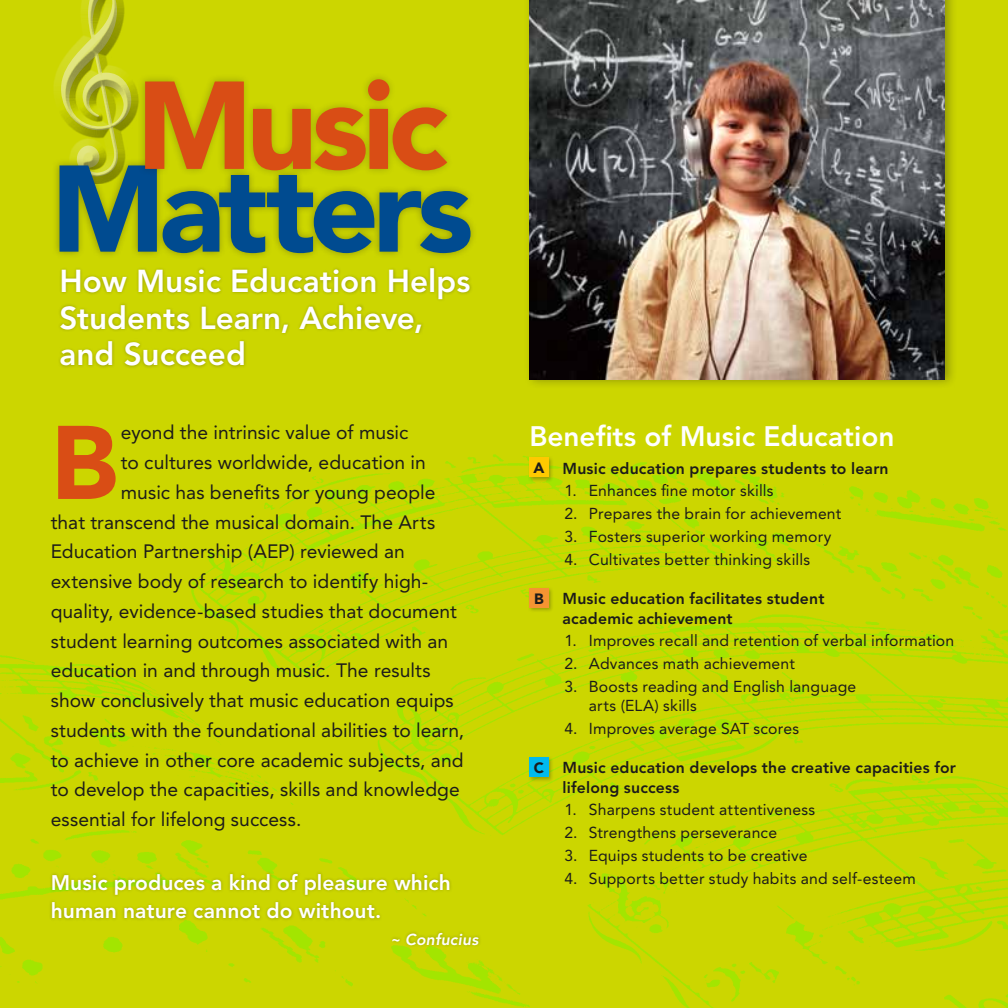
<style>
.page{position:relative;width:1008px;height:1008px;background:#ccd600}
.page>*{position:absolute;margin:0;border:0;box-sizing:border-box;transform-origin:0 0}
.t1{font:900 123.38px "Avenir LT Std";letter-spacing:-.05em;color:#d94d15}
.t2{font:900 121.8px "Avenir LT Std";letter-spacing:-.05em;color:#004b90}
.t3{font:900 103.25px "Avenir LT Std";color:#d94d15}
.t4{font:800 31.5px/36.8px "Avenir LT Std";color:#fff}
.t5{font:800 28px "Avenir LT Std";color:#fff}
.t6{font:800 21px/28px "Avenir LT Std";letter-spacing:.005em;color:#fff}
.t7{font:19.25px "Avenir LT Std";letter-spacing:.005em;color:#1c1b1a}
.t8{font:15.75px/19.2px "Avenir LT Std";letter-spacing:.01em;color:#1c1b1a}
.t9{font:800 15.75px/19.2px "Avenir LT Std";letter-spacing:.01em;color:#1c1b1a}
.t10{font:italic 800 15.75px "Avenir LT Std";letter-spacing:.015em;color:#fff}
.s1{font-weight:900;font-size:14.88px}
</style>
<div class="page">
<img style="left:0;top:454px;width:1008px;height:554px">
<div style="left:57px;top:265px;width:416px;height:104px;background:#1c1b1a;opacity:.3"></div>
<div style="left:49px;top:870px;width:433px;height:78px;background:#1c1b1a;opacity:.3"></div>
<div style="left:527px;top:456px;width:27px;height:26px;background:#1c1b1a;opacity:.3"></div>
<div style="left:529px;top:458px;width:20px;height:19px;background:#fec900"></div>
<div style="left:527px;top:587px;width:27px;height:26px;background:#1c1b1a;opacity:.3"></div>
<div style="left:529px;top:589px;width:20px;height:19px;background:#f59432"></div>
<div style="left:527px;top:756px;width:27px;height:26px;background:#1c1b1a;opacity:.3"></div>
<div style="left:529px;top:758px;width:20px;height:19px;background:#00baee"></div>
<div style="left:53px;top:0;width:86px;height:184px;background:#1c1b1a;opacity:.5"></div>
<div style="left:523px;top:0;width:435px;height:390px;background:#1c1b1a;opacity:.35"></div>
<img style="left:529px;top:0;width:416px;height:380px">
<div style="left:51px;top:157px;width:426px;height:103px;background:#1c1b1a;opacity:.35"></div>
<div style="left:137px;top:72px;width:317px;height:105px;background:#1c1b1a;opacity:.25"></div>
<h1 class="t1" style="left:136px;top:51px;width:313px">Music</h1>
<h2 class="t2" style="left:51px;top:136px;width:424px">Matters</h2>
<h3 class="t4" style="left:60px;top:263px;width:412px">How Music Education Helps<br>Students Learn, Achieve, and Succeed</h3>
<h3 class="t3" style="left:51px;top:401px;width:68px">B</h3>
<p class="t7" style="left:121px;top:422px;width:289px">eyond the intrinsic value of music</p>
<p class="t7" style="left:121px;top:451px;width:307px">to cultures worldwide, education in</p>
<p class="t7" style="left:121px;top:481px;width:316px">music has benefits for young people</p>
<p class="t7" style="left:51px;top:511px;width:386px">that transcend the musical domain. The Arts</p>
<p class="t7" style="left:51px;top:541px;width:356px">Education Partnership (AEP) reviewed an</p>
<p class="t7" style="left:51px;top:570px;width:379px">extensive body of research to identify high-</p>
<p class="t7" style="left:51px;top:600px;width:408px">quality, evidence-based studies that document</p>
<p class="t7" style="left:51px;top:630px;width:399px">student learning outcomes associated with an</p>
<p class="t7" style="left:51px;top:660px;width:382px">education in and through music. The results</p>
<p class="t7" style="left:51px;top:689px;width:405px">show conclusively that music education equips</p>
<p class="t7" style="left:51px;top:719px;width:415px">students with the foundational abilities to learn,</p>
<p class="t7" style="left:51px;top:749px;width:414px">to achieve in other core academic subjects, and</p>
<p class="t7" style="left:51px;top:778px;width:411px">to develop the capacities, skills and knowledge</p>
<p class="t7" style="left:51px;top:808px;width:252px">essential for lifelong success.</p>
<p class="t6" style="left:51px;top:869px;width:402px">Music produces a kind of pleasure which human nature cannot do without.</p>
<p class="t10" style="left:390px;top:930px;width:90px">~ Confucius</p>
<h3 class="t5" style="left:529px;top:420px;width:367px">Benefits of Music Education</h3>
<p class="t9" style="left:533px;top:458px;width:357px"><span class="s1">A</span> Music education prepares students to learn</p>
<p class="t8" style="left:564px;top:481px;width:211px">1. Enhances fine motor skills</p>
<p class="t8" style="left:564px;top:504px;width:279px">2. Prepares the brain for achievement</p>
<p class="t8" style="left:564px;top:527px;width:269px">3. Fosters superior working memory</p>
<p class="t8" style="left:564px;top:550px;width:247px">4. Cultivates better thinking skills</p>
<p class="t9" style="left:563px;top:589px;width:263px;text-indent:-28px"><span class="s1">B</span> Music education facilitates student academic achievement</p>
<p class="t8" style="left:564px;top:631px;width:391px">1. Improves recall and retention of verbal information</p>
<p class="t8" style="left:564px;top:654px;width:232px">2. Advances math achievement</p>
<p class="t8" style="left:589px;top:677px;width:269px;text-indent:-25px">3. Boosts reading and English language arts (ELA) skills</p>
<p class="t8" style="left:564px;top:719px;width:236px">4. Improves average SAT scores</p>
<p class="t9" style="left:563px;top:758px;width:395px;text-indent:-29px"><span class="s1">C</span> Music education develops the creative capacities for lifelong success</p>
<p class="t8" style="left:564px;top:801px;width:252px">1. Sharpens student attentiveness</p>
<p class="t8" style="left:564px;top:823px;width:214px">2. Strengthens perseverance</p>
<p class="t8" style="left:564px;top:846px;width:245px">3. Equips students to be creative</p>
<p class="t8" style="left:564px;top:869px;width:353px">4. Supports better study habits and self-esteem</p>
</div>
